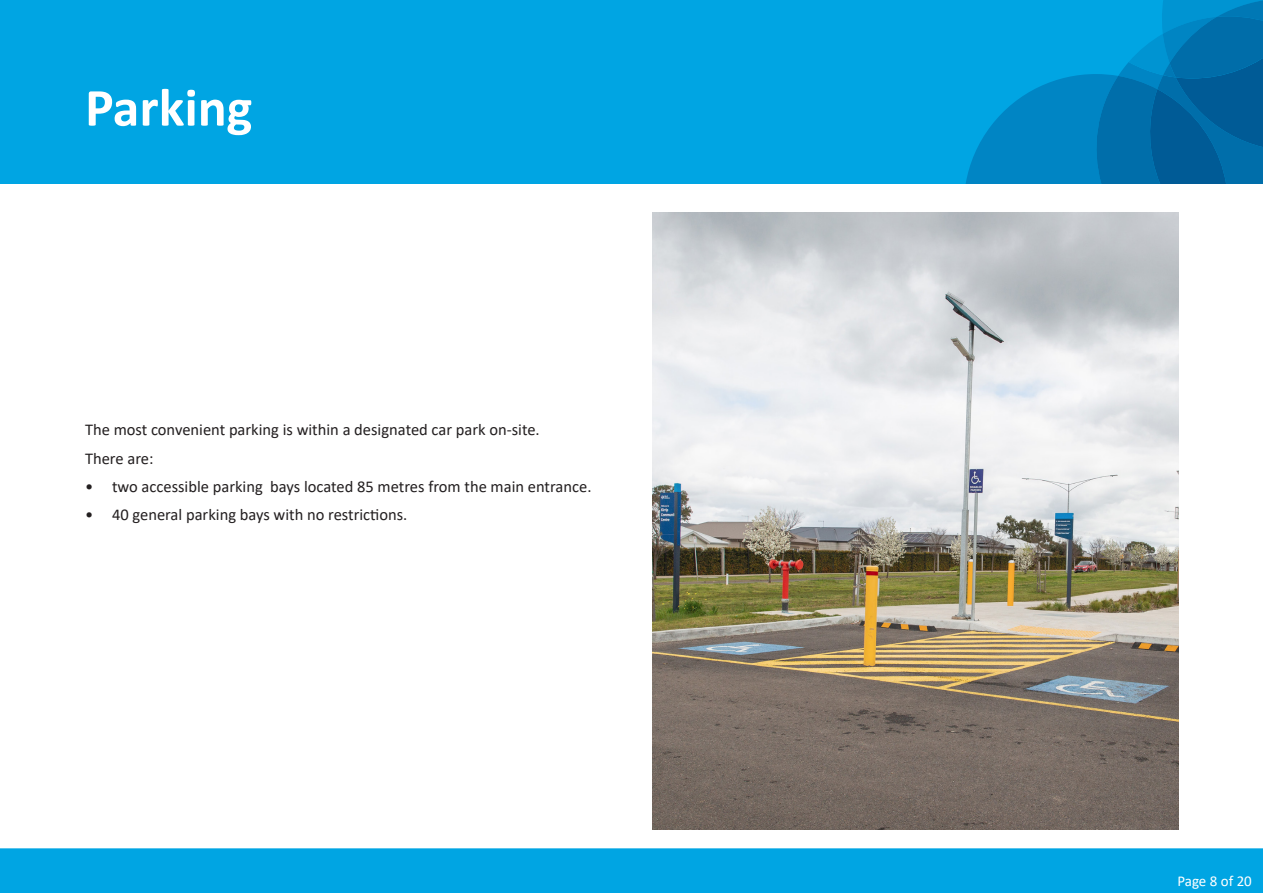
<style>
.page{position:relative;width:1263px;height:893px;background:#fff}
.page>*{position:absolute;margin:0;border:0;box-sizing:border-box;transform-origin:0 0}
.t1{font:700 54px "Calibri";color:#fff}
.t2{font:16.5px "Calibri";color:#231f20}
.t3{font:15px "Calibri";color:#fff}
</style>
<div class="page">
<div style="left:0;top:0;width:1263px;height:184px;background:#00a5e3"></div>
<svg style="left:966px;top:0;width:297px;height:184px"></svg>
<div style="left:0;top:848px;width:1263px;height:45px;background:#00a5e3"></div>
<img style="left:653px;top:213px;width:525px;height:616px">
<p class="t1" style="left:85px;top:69px;width:169px">Parking</p>
<p class="t2" style="left:85px;top:419px;width:456px">The most convenient parking is within a designated car park on-site.</p>
<p class="t2" style="left:85px;top:447px;width:70px">There are:</p>
<p class="t2" style="left:85px;top:475px;width:508px">• two accessible parking bays located 85 metres from the main entrance.</p>
<p class="t2" style="left:85px;top:503px;width:324px">• 40 general parking bays with no restrictions.</p>
<p class="t3" style="left:1177px;top:871px;width:76px">Page 8 of 20</p>
</div>
